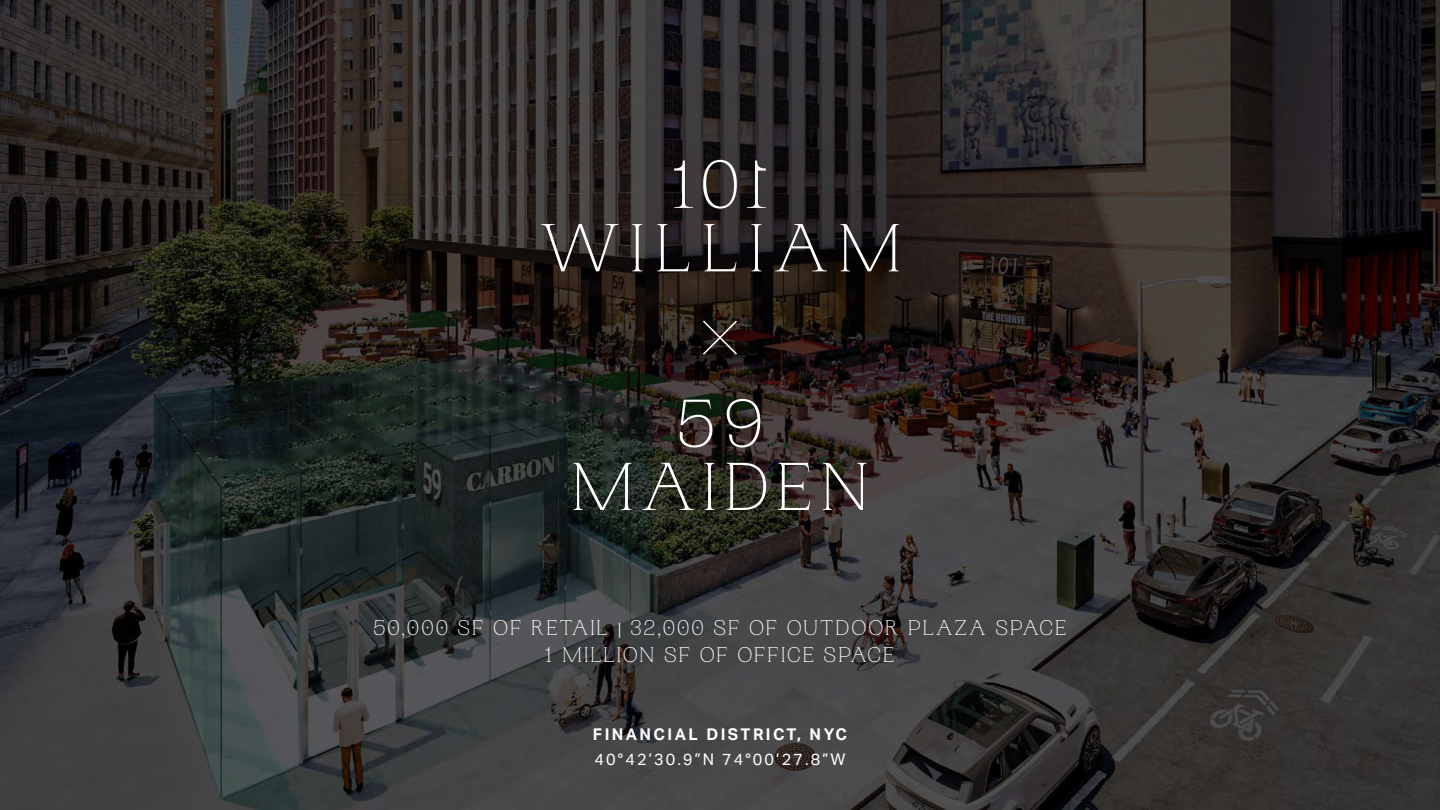
<style>
.page{position:relative;width:1440px;height:810px;background:#fff}
.page>*{position:absolute;margin:0;border:0;box-sizing:border-box;transform-origin:0 0}
.t1{font:200 22.5px/26.2px "PP Woodland";letter-spacing:.07em;color:#fff;text-align:center}
.t2{font:16.12px "Aktiv Grotesk";letter-spacing:.13em;color:#fff}
.t3{font:700 16.12px "Aktiv Grotesk";letter-spacing:.15em;color:#fff}
.s1{font-family:"Lato";font-weight:400;font-size:15.83px}
</style>
<div class="page">
<img style="left:0;top:0;width:1440px;height:810px">
<svg style="left:541px;top:224px;width:78px;height:47px"></svg>
<svg style="left:632px;top:224px;width:10px;height:47px"></svg>
<svg style="left:657px;top:224px;width:32px;height:47px"></svg>
<svg style="left:704px;top:224px;width:32px;height:47px"></svg>
<svg style="left:751px;top:224px;width:11px;height:47px"></svg>
<svg style="left:775px;top:224px;width:52px;height:47px"></svg>
<svg style="left:841px;top:224px;width:58px;height:47px"></svg>
<svg style="left:703px;top:160px;width:34px;height:49px"></svg>
<svg style="left:674px;top:161px;width:19px;height:47px"></svg>
<svg style="left:747px;top:161px;width:19px;height:47px"></svg>
<svg style="left:678px;top:400px;width:34px;height:48px"></svg>
<svg style="left:727px;top:399px;width:33px;height:49px"></svg>
<svg style="left:573px;top:463px;width:58px;height:47px"></svg>
<svg style="left:642px;top:463px;width:52px;height:47px"></svg>
<svg style="left:705px;top:463px;width:10px;height:47px"></svg>
<svg style="left:727px;top:463px;width:39px;height:47px"></svg>
<svg style="left:778px;top:463px;width:32px;height:47px"></svg>
<svg style="left:823px;top:463px;width:44px;height:47px"></svg>
<svg style="left:701px;top:319px;width:38px;height:37px"></svg>
<p class="t1" style="left:373px;top:615px;width:695px">50,000 SF OF RETAIL <span class="s1">|</span> 32,000 SF OF OUTDOOR PLAZA SPACE<br>1 MILLION SF OF OFFICE SPACE</p>
<p class="t3" style="left:593px;top:725px;width:256px">FINANCIAL DISTRICT, NYC</p>
<p class="t2" style="left:595px;top:750px;width:252px">40°42’30.9”N 74°00’27.8”W</p>
</div>
